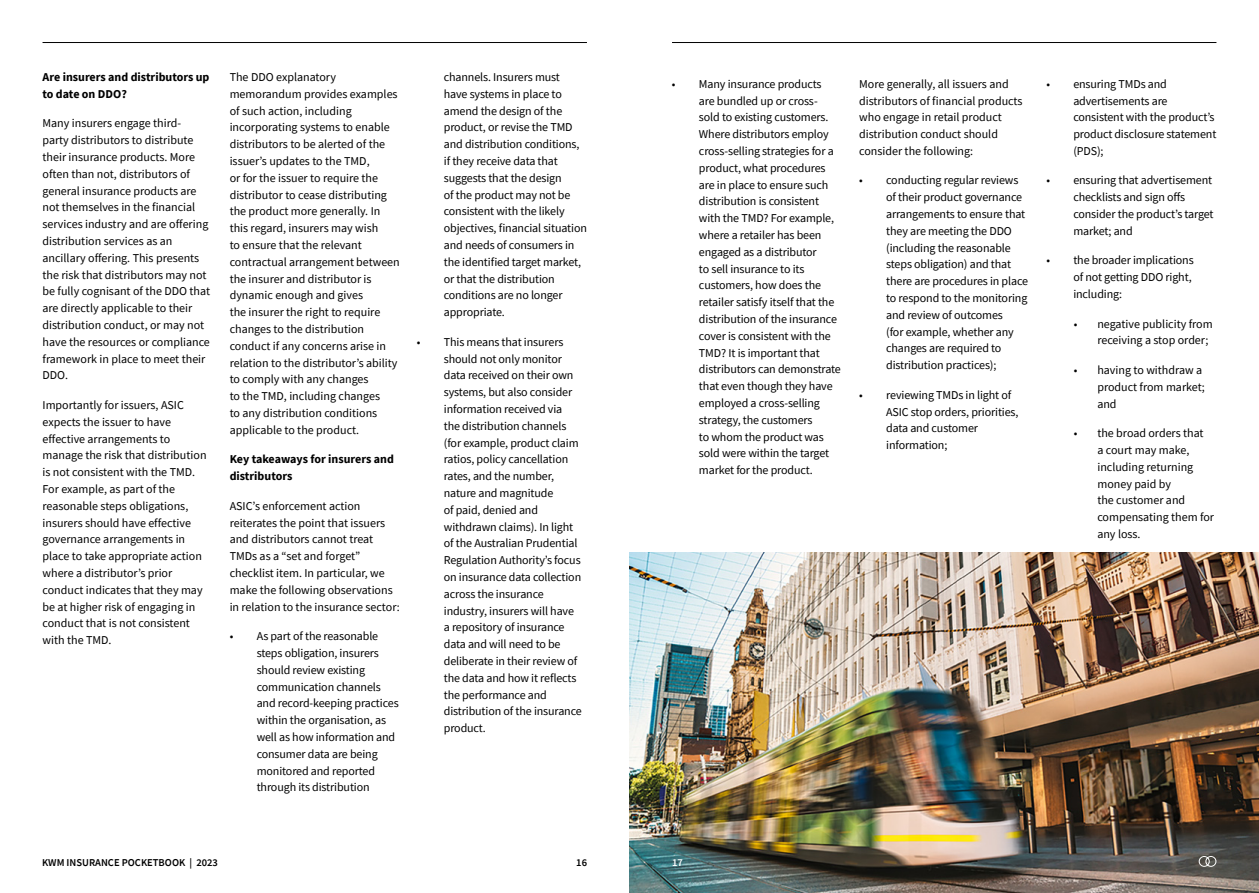
<style>
.page{position:relative;width:1259px;height:893px;background:#fff}
.page>*{position:absolute;margin:0;border:0;box-sizing:border-box;transform-origin:0 0}
.t1{font:12px/16.8px "Source Sans Pro";letter-spacing:-.01em;color:#000}
.t2{font:700 12px/16.8px "Source Sans Pro";color:#000}
.t3{font:600 10.5px "Source Sans Pro";color:#000}
.t4{font:600 10.5px "Source Sans Pro";color:#fff}
</style>
<div class="page">
<img style="left:629px;top:553px;width:630px;height:340px">
<hr style="left:43px;top:42px;width:544px;height:1px;background:#000">
<hr style="left:672px;top:42px;width:544px;height:1px;background:#000">
<svg style="left:1198px;top:856px;width:18px;height:11px"></svg>
<p class="t2" style="left:43px;top:68px;width:168px">Are insurers and distributors up to date on DDO?</p>
<p class="t1" style="left:43px;top:115px;width:169px">Many insurers engage third&shy;party distributors to distribute their insurance products. More often than not, distributors of general insurance products are not themselves in the financial services industry and are offering distribution services as an ancillary offering. This presents the risk that distributors may not be fully cognisant of the DDO that are directly applicable to their distribution conduct, or may not have the resources or compliance framework in place to meet their<br>DDO.</p>
<p class="t1" style="left:43px;top:396px;width:165px">Importantly for issuers, ASIC expects the issuer to have effective arrangements to manage the risk that distribution is not consistent with the TMD.<br>For example, as part of the reasonable steps obligations, insurers should have effective governance arrangements in place to take appropriate action where a distributor’s prior conduct indicates that they may be at higher risk of engaging in conduct that is not consistent with the TMD.</p>
<p class="t1" style="left:230px;top:69px;width:172px">The DDO explanatory memorandum provides examples of such action, including incorporating systems to enable distributors to be alerted of the issuer’s updates to the TMD,<br>or for the issuer to require the distributor to cease distributing the product more generally. In this regard, insurers may wish<br>to ensure that the relevant contractual arrangement between the insurer and distributor is dynamic enough and gives<br>the insurer the right to require changes to the distribution conduct if any concerns arise in relation to the distributor’s ability to comply with any changes<br>to the TMD, including changes<br>to any distribution conditions applicable to the product.</p>
<p class="t2" style="left:230px;top:451px;width:166px">Key takeaways for insurers and distributors</p>
<p class="t1" style="left:230px;top:497px;width:172px">ASIC’s enforcement action reiterates the point that issuers and distributors cannot treat<br>TMDs as a “set and forget” checklist item. In particular, we make the following observations in relation to the insurance sector:</p>
<p class="t1" style="left:257px;top:628px;width:143px;text-indent:-27px">• As part of the reasonable steps obligation, insurers should review existing communication channels and record-keeping practices within the organisation, as well as how information and consumer data are being monitored and reported through its distribution</p>
<p class="t1" style="left:444px;top:69px;width:145px">channels. Insurers must<br>have systems in place to amend the design of the product, or revise the TMD and distribution conditions, if they receive data that suggests that the design<br>of the product may not be consistent with the likely objectives, financial situation and needs of consumers in the identified target market, or that the distribution conditions are no longer appropriate.</p>
<p class="t1" style="left:444px;top:333px;width:139px;text-indent:-27px">• This means that insurers should not only monitor data received on their own systems, but also consider information received via<br>the distribution channels (for example, product claim ratios, policy cancellation rates, and the number, nature and magnitude<br>of paid, denied and withdrawn claims). In light of the Australian Prudential<br>Regulation Authority’s focus on insurance data collection across the insurance industry, insurers will have a repository of insurance data and will need to be deliberate in their review of the data and how it reflects the performance and distribution of the insurance product.</p>
<p class="t1" style="left:699px;top:75px;width:143px;text-indent:-27px">• Many insurance products<br>are bundled up or cross&shy;sold to existing customers.<br>Where distributors employ cross-selling strategies for a product, what procedures are in place to ensure such distribution is consistent with the TMD? For example, where a retailer has been engaged as a distributor<br>to sell insurance to its customers, how does the retailer satisfy itself that the distribution of the insurance cover is consistent with the<br>TMD? It is important that distributors can demonstrate that even though they have employed a cross-selling strategy, the customers<br>to whom the product was sold were within the target market for the product.</p>
<p class="t1" style="left:859px;top:75px;width:165px">More generally, all issuers and distributors of financial products who engage in retail product distribution conduct should consider the following:</p>
<p class="t1" style="left:886px;top:172px;width:143px;text-indent:-27px">• conducting regular reviews of their product governance arrangements to ensure that they are meeting the DDO (including the reasonable steps obligation) and that there are procedures in place to respond to the monitoring and review of outcomes<br>(for example, whether any changes are required to distribution practices);</p>
<p class="t1" style="left:886px;top:386px;width:134px;text-indent:-27px">• reviewing TMDs in light of<br>ASIC stop orders, priorities, data and customer information;</p>
<p class="t1" style="left:1073px;top:75px;width:145px;text-indent:-27px">• ensuring TMDs and advertisements are consistent with the product’s product disclosure statement (PDS);</p>
<p class="t1" style="left:1073px;top:172px;width:142px;text-indent:-27px">• ensuring that advertisement checklists and sign offs consider the product’s target market; and</p>
<p class="t1" style="left:1073px;top:252px;width:122px;text-indent:-27px">• the broader implications of not getting DDO right, including:</p>
<p class="t1" style="left:1097px;top:315px;width:117px;text-indent:-23px">• negative publicity from receiving a stop order;</p>
<p class="t1" style="left:1097px;top:361px;width:109px;text-indent:-23px">• having to withdraw a product from market; and</p>
<p class="t1" style="left:1097px;top:425px;width:118px;text-indent:-23px">• the broad orders that<br>a court may make, including returning money paid by<br>the customer and compensating them for any loss.</p>
<p class="t3" style="left:42px;top:855px;width:177px">KWM INSURANCE POCKETBOOK | 2023</p>
<p class="t3" style="left:576px;top:855px;width:12px">16</p>
<p class="t4" style="left:672px;top:855px;width:12px">17</p>
</div>
